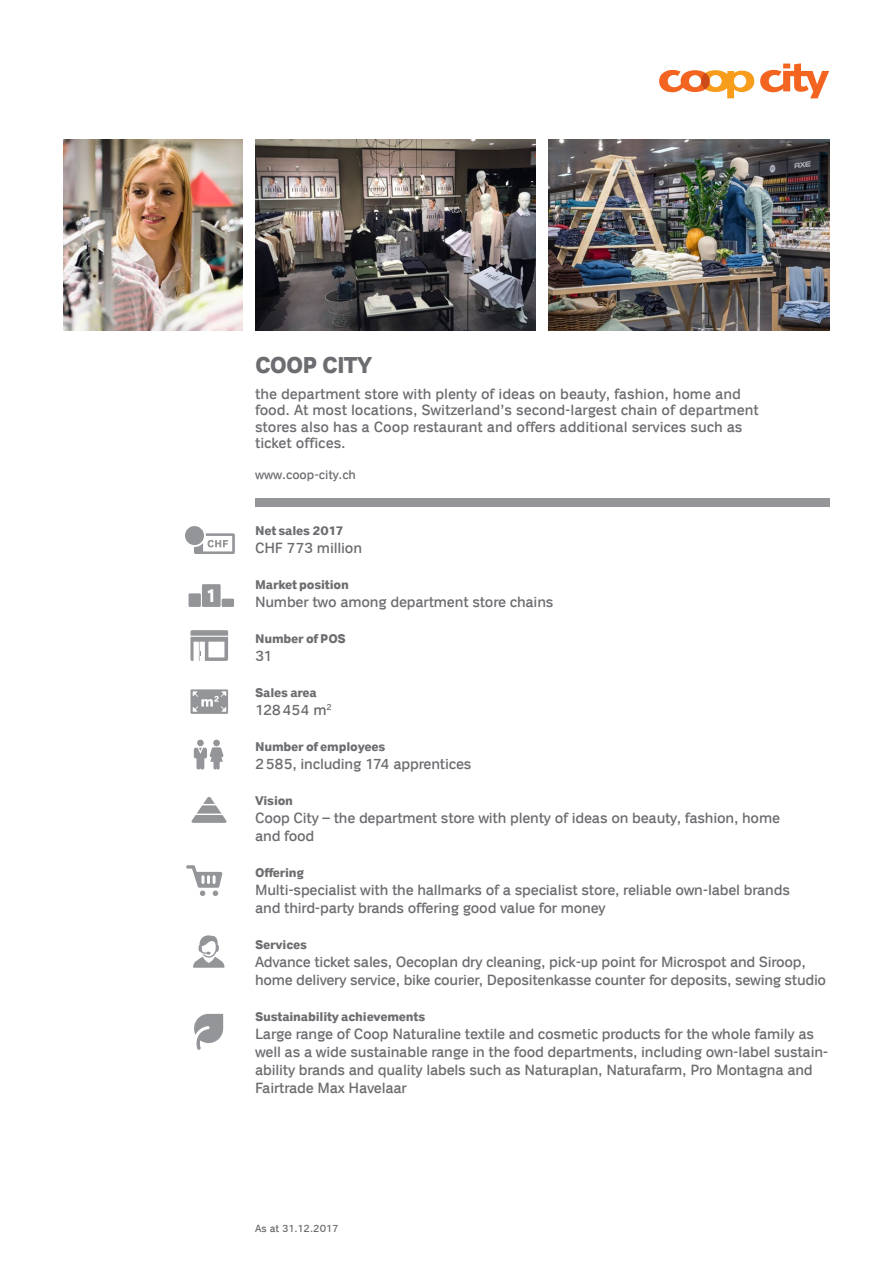
<style>
.page{position:relative;width:893px;height:1263px;background:#fff}
.page>*{position:absolute;margin:0;border:0;box-sizing:border-box;transform-origin:0 0}
.t1{font:700 23.25px "Coop";letter-spacing:-.04em;color:#6c6d70}
.t2{font:700 18.75px "Coop";color:#fff;scale:.86 1}
.t3{font:15px/18px "Coop";letter-spacing:-.015em;color:#6c6d70}
.t4{font:700 12.75px "Coop";letter-spacing:-.015em;color:#6c6d70}
.t5{font:12.75px "Coop";letter-spacing:-.005em;color:#6c6d70}
.t6{font:10.5px "Coop";letter-spacing:-.015em;color:#6c6d70}
</style>
<div class="page">
<svg style="left:194px;top:533px;width:41px;height:21px"></svg>
<div style="left:185px;top:526px;width:19px;height:19px;background:#939598;border-radius:50%"></div>
<div style="left:202px;top:584px;width:19px;height:23px;background:#939598"></div>
<div style="left:222px;top:599px;width:12px;height:8px;background:#939598"></div>
<div style="left:189px;top:593px;width:12px;height:14px;background:#939598"></div>
<svg style="left:190px;top:630px;width:38px;height:31px"></svg>
<div style="left:190px;top:689px;width:38px;height:25px;background:#939598"></div>
<svg style="left:193px;top:691px;width:33px;height:21px"></svg>
<svg style="left:194px;top:740px;width:30px;height:29px"></svg>
<svg style="left:191px;top:797px;width:36px;height:26px"></svg>
<svg style="left:186px;top:865px;width:36px;height:31px"></svg>
<svg style="left:193px;top:935px;width:31px;height:33px"></svg>
<svg style="left:194px;top:1014px;width:29px;height:36px"></svg>
<div style="left:255px;top:498px;width:574px;height:9px;background:#939598"></div>
<svg style="left:659px;top:70px;width:95px;height:28px"></svg>
<svg style="left:760px;top:63px;width:69px;height:35px"></svg>
<div style="left:701px;top:73px;width:8px;height:16px;background:#cb4a1a;border-radius:50%"></div>
<img style="left:64px;top:139px;width:178px;height:192px">
<img style="left:548px;top:139px;width:281px;height:192px">
<img style="left:255px;top:139px;width:281px;height:192px">
<p class="t2" style="left:206px;top:585px;width:14px">1</p>
<h1 class="t1" style="left:255px;top:352px;width:119px">COOP CITY</h1>
<p class="t3" style="left:255px;top:385px;width:505px;line-height:16.5px">the department store with plenty of ideas on beauty, fashion, home and food. At most locations, Switzerland’s second-largest chain of department stores also has a Coop restaurant and offers additional services such as ticket offices.</p>
<p class="t5" style="left:255px;top:468px;width:102px">www.coop-city.ch</p>
<p class="t4" style="left:255px;top:523px;width:90px">Net sales 2017</p>
<p class="t3" style="left:255px;top:539px;width:109px">CHF 773 million</p>
<p class="t4" style="left:255px;top:577px;width:95px">Market position</p>
<p class="t3" style="left:255px;top:593px;width:300px">Number two among department store chains</p>
<p class="t4" style="left:255px;top:631px;width:92px">Number of POS</p>
<p class="t3" style="left:255px;top:647px;width:19px">31</p>
<p class="t4" style="left:255px;top:685px;width:63px">Sales area</p>
<p class="t3" style="left:255px;top:701px;width:78px">128454 m<sup>2</sup></p>
<p class="t4" style="left:255px;top:739px;width:132px">Number of employees</p>
<p class="t3" style="left:255px;top:755px;width:218px">2585, including 174 apprentices</p>
<p class="t4" style="left:255px;top:793px;width:40px">Vision</p>
<p class="t3" style="left:255px;top:809px;width:526px">Coop City – the department store with plenty of ideas on beauty, fashion, home and food</p>
<p class="t4" style="left:255px;top:865px;width:51px">Offering</p>
<p class="t3" style="left:255px;top:881px;width:536px">Multi-specialist with the hallmarks of a specialist store, reliable own-label brands and third-party brands offering good value for money</p>
<p class="t4" style="left:255px;top:937px;width:54px">Services</p>
<p class="t3" style="left:255px;top:953px;width:573px">Advance ticket sales, Oecoplan dry cleaning, pick-up point for Microspot and Siroop, home delivery service, bike courier, Depositenkasse counter for deposits, sewing studio</p>
<p class="t4" style="left:255px;top:1009px;width:172px">Sustainability achievements</p>
<p class="t3" style="left:255px;top:1025px;width:575px">Large range of Coop Naturaline textile and cosmetic products for the whole family as well as a wide sustainable range in the food departments, including own-label sustain&shy;ability brands and quality labels such as Naturaplan, Naturafarm, Pro Montagna and Fairtrade Max Havelaar</p>
<p class="t6" style="left:255px;top:1223px;width:85px">As at 31.12.2017</p>
</div>
